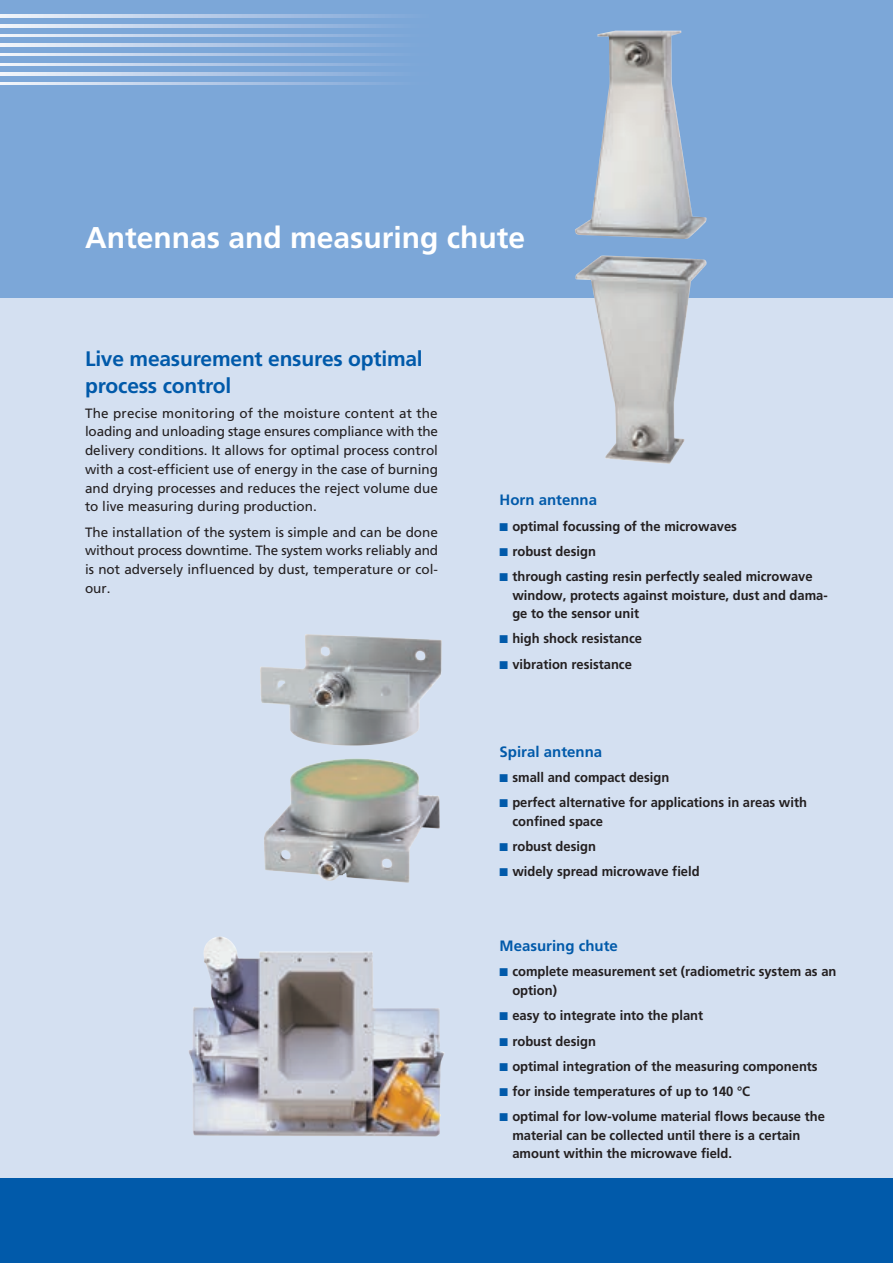
<style>
.page{position:relative;width:893px;height:1263px;background:#fff}
.page>*{position:absolute;margin:0;border:0;box-sizing:border-box;transform-origin:0 0}
.t1{font:700 30px "Frutiger LT";color:#fff}
.t2{font:700 21px/27px "Frutiger LT";letter-spacing:-.01em;color:#015aaa}
.t3{font:700 15px "Frutiger LT";color:#015aaa}
.t4{font:700 13.5px/18.8px "Frutiger LT";color:#231f20;scale:.96 1}
.t5{font:13.5px/18.8px "Frutiger LT";color:#231f20;text-align:justify}
.s1{color:#015aaa}
</style>
<div class="page">
<div style="left:0;top:298px;width:893px;height:965px;background:#d4e0f1"></div>
<img style="left:189px;top:969px;width:255px;height:168px">
<img style="left:203px;top:634px;width:239px;height:335px">
<div style="left:0;top:0;width:893px;height:298px;background:#7ca7d8"></div>
<svg style="left:0;top:15px;width:392px;height:2px"></svg>
<svg style="left:0;top:25px;width:383px;height:2px"></svg>
<svg style="left:0;top:34px;width:383px;height:3px"></svg>
<svg style="left:0;top:44px;width:383px;height:2px"></svg>
<svg style="left:0;top:53px;width:383px;height:3px"></svg>
<svg style="left:0;top:63px;width:383px;height:3px"></svg>
<svg style="left:0;top:73px;width:383px;height:2px"></svg>
<svg style="left:0;top:82px;width:383px;height:3px"></svg>
<div style="left:0;top:1178px;width:893px;height:85px;background:#015aaa"></div>
<img style="left:575px;top:30px;width:132px;height:434px">
<h1 class="t1" style="left:85px;top:220px;width:442px">Antennas and measuring chute</h1>
<h2 class="t2" style="left:85px;top:345px;width:339px">Live measurement ensures optimal process control</h2>
<p class="t5" style="left:85px;top:404px;width:355px">The precise monitoring of the moisture content at the loading and unloading stage ensures compliance with the delivery conditions. It allows for optimal process control with a cost-efficient use of energy in the case of burning and drying processes and reduces the reject volume due to live measuring during production.</p>
<p class="t5" style="left:85px;top:523px;width:355px">The installation of the system is simple and can be done without process downtime. The system works reliably and is not adversely influenced by dust, temperature or col&shy;our.</p>
<p class="t3" style="left:500px;top:491px;width:99px">Horn antenna</p>
<p class="t4" style="left:500px;top:516px;width:249px"><span class="s1">■</span> optimal focussing of the microwaves</p>
<p class="t4" style="left:500px;top:542px;width:102px"><span class="s1">■</span> robust design</p>
<p class="t4" style="left:512px;top:567px;width:330px;text-indent:-13px"><span class="s1">■</span> through casting resin perfectly sealed microwave window, protects against moisture, dust and dama&shy;ge to the sensor unit</p>
<p class="t4" style="left:500px;top:629px;width:150px"><span class="s1">■</span> high shock resistance</p>
<p class="t4" style="left:500px;top:654px;width:139px"><span class="s1">■</span> vibration resistance</p>
<p class="t3" style="left:500px;top:742px;width:104px">Spiral antenna</p>
<p class="t4" style="left:500px;top:768px;width:178px"><span class="s1">■</span> small and compact design</p>
<p class="t4" style="left:512px;top:793px;width:308px;text-indent:-13px"><span class="s1">■</span> perfect alternative for applications in areas with confined space</p>
<p class="t4" style="left:500px;top:837px;width:102px"><span class="s1">■</span> robust design</p>
<p class="t4" style="left:500px;top:862px;width:210px"><span class="s1">■</span> widely spread microwave field</p>
<p class="t3" style="left:500px;top:937px;width:120px">Measuring chute</p>
<p class="t4" style="left:512px;top:962px;width:339px;text-indent:-13px"><span class="s1">■</span> complete measurement set (radiometric system as an option)</p>
<p class="t4" style="left:500px;top:1006px;width:214px"><span class="s1">■</span> easy to integrate into the plant</p>
<p class="t4" style="left:500px;top:1031px;width:102px"><span class="s1">■</span> robust design</p>
<p class="t4" style="left:500px;top:1057px;width:333px"><span class="s1">■</span> optimal integration of the measuring components</p>
<p class="t4" style="left:500px;top:1082px;width:263px"><span class="s1">■</span> for inside temperatures of up to 140 °C</p>
<p class="t4" style="left:512px;top:1107px;width:327px;text-indent:-13px"><span class="s1">■</span> optimal for low-volume material flows because the material can be collected until there is a certain amount within the microwave field.</p>
</div>
